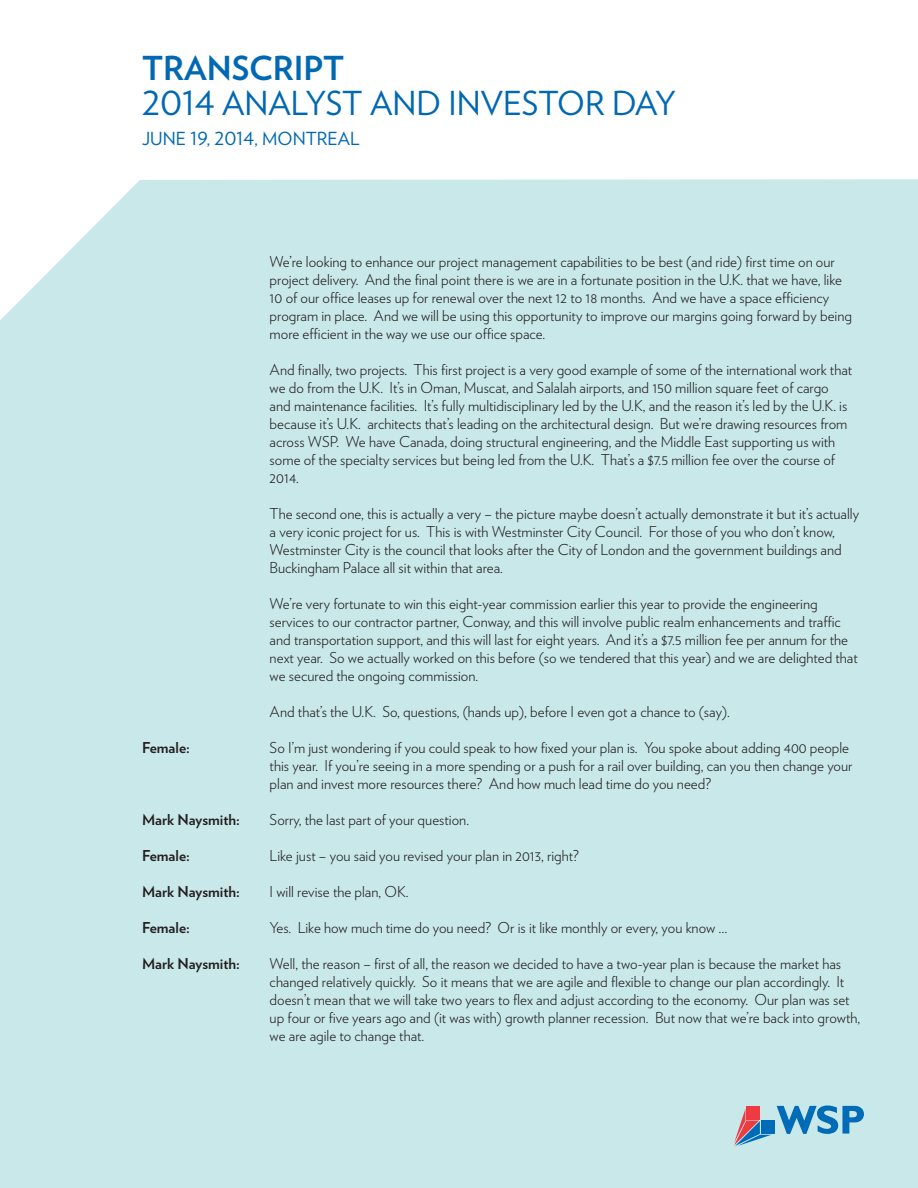
<style>
.page{position:relative;width:918px;height:1188px;background:#fff}
.page>*{position:absolute;margin:0;border:0;box-sizing:border-box;transform-origin:0 0}
.t1{font:33px "Verlag";color:#0168b3}
.t2{font:700 33px "Verlag";color:#0168b3}
.t3{font:18px "Verlag";color:#0168b3}
.t4{font:300 15px/18px "Verlag";color:#231f20}
.t5{font:700 15px "Verlag";color:#231f20}
</style>
<div class="page">
<div style="left:0;top:179px;width:918px;height:1009px;background:#c9e8ea"></div>
<svg style="left:734px;top:1109px;width:37px;height:37px"></svg>
<div style="left:761px;top:1120px;width:13px;height:14px;background:#006bb6"></div>
<div style="left:746px;top:1106px;width:14px;height:13px;background:#ee3a41"></div>
<svg style="left:777px;top:1106px;width:87px;height:28px;background:#5ea5ce"></svg>
<h1 class="t2" style="left:142px;top:43px;width:204px">TRANSCRIPT</h1>
<h1 class="t1" style="left:142px;top:78px;width:536px">2014 ANALYST AND INVESTOR DAY</h1>
<p class="t3" style="left:142px;top:125px;width:219px">JUNE 19, 2014, MONTREAL</p>
<p class="t4" style="left:270px;top:252px;width:584px">We’re looking to enhance our project management capabilities to be best (and ride) first time on our project delivery. And the final point there is we are in a fortunate position in the U.K. that we have, like 10 of our office leases up for renewal over the next 12 to 18 months. And we have a space efficiency program in place. And we will be using this opportunity to improve our margins going forward by being more efficient in the way we use our office space.</p>
<p class="t4" style="left:270px;top:360px;width:584px">And finally, two projects. This first project is a very good example of some of the international work that we do from the U.K. It’s in Oman, Muscat, and Salalah airports, and 150 million square feet of cargo and maintenance facilities. It’s fully multidisciplinary led by the U.K, and the reason it’s led by the U.K. is because it’s U.K. architects that’s leading on the architectural design. But we’re drawing resources from across WSP. We have Canada, doing structural engineering, and the Middle East supporting us with some of the specialty services but being led from the U.K. That’s a $7.5 million fee over the course of 2014.</p>
<p class="t4" style="left:270px;top:504px;width:591px">The second one, this is actually a very – the picture maybe doesn’t actually demonstrate it but it’s actually a very iconic project for us. This is with Westminster City Council. For those of you who don’t know, Westminster City is the council that looks after the City of London and the government buildings and Buckingham Palace all sit within that area.</p>
<p class="t4" style="left:270px;top:594px;width:590px">We’re very fortunate to win this eight-year commission earlier this year to provide the engineering services to our contractor partner, Conway, and this will involve public realm enhancements and traffic and transportation support, and this will last for eight years. And it’s a $7.5 million fee per annum for the next year. So we actually worked on this before (so we tendered that this year) and we are delighted that we secured the ongoing commission.</p>
<p class="t4" style="left:270px;top:702px;width:462px">And that’s the U.K. So, questions, (hands up), before I even got a chance to (say).</p>
<p class="t5" style="left:142px;top:736px;width:49px">Female:</p>
<p class="t4" style="left:270px;top:738px;width:584px">So I’m just wondering if you could speak to how fixed your plan is. You spoke about adding 400 people this year. If you’re seeing in a more spending or a push for a rail over building, can you then change your plan and invest more resources there? And how much lead time do you need?</p>
<p class="t5" style="left:142px;top:808px;width:99px">Mark Naysmith:</p>
<p class="t4" style="left:270px;top:810px;width:201px">Sorry, the last part of your question.</p>
<p class="t5" style="left:142px;top:844px;width:49px">Female:</p>
<p class="t4" style="left:270px;top:846px;width:311px">Like just – you said you revised your plan in 2013, right?</p>
<p class="t5" style="left:142px;top:880px;width:99px">Mark Naysmith:</p>
<p class="t4" style="left:270px;top:882px;width:141px">I will revise the plan, OK.</p>
<p class="t5" style="left:142px;top:916px;width:49px">Female:</p>
<p class="t4" style="left:270px;top:918px;width:460px">Yes. Like how much time do you need? Or is it like monthly or every, you know …</p>
<p class="t5" style="left:142px;top:952px;width:99px">Mark Naysmith:</p>
<p class="t4" style="left:270px;top:954px;width:592px">Well, the reason – first of all, the reason we decided to have a two-year plan is because the market has changed relatively quickly. So it means that we are agile and flexible to change our plan accordingly. It doesn’t mean that we will take two years to flex and adjust according to the economy. Our plan was set up four or five years ago and (it was with) growth planner recession. But now that we’re back into growth, we are agile to change that.</p>
</div>
